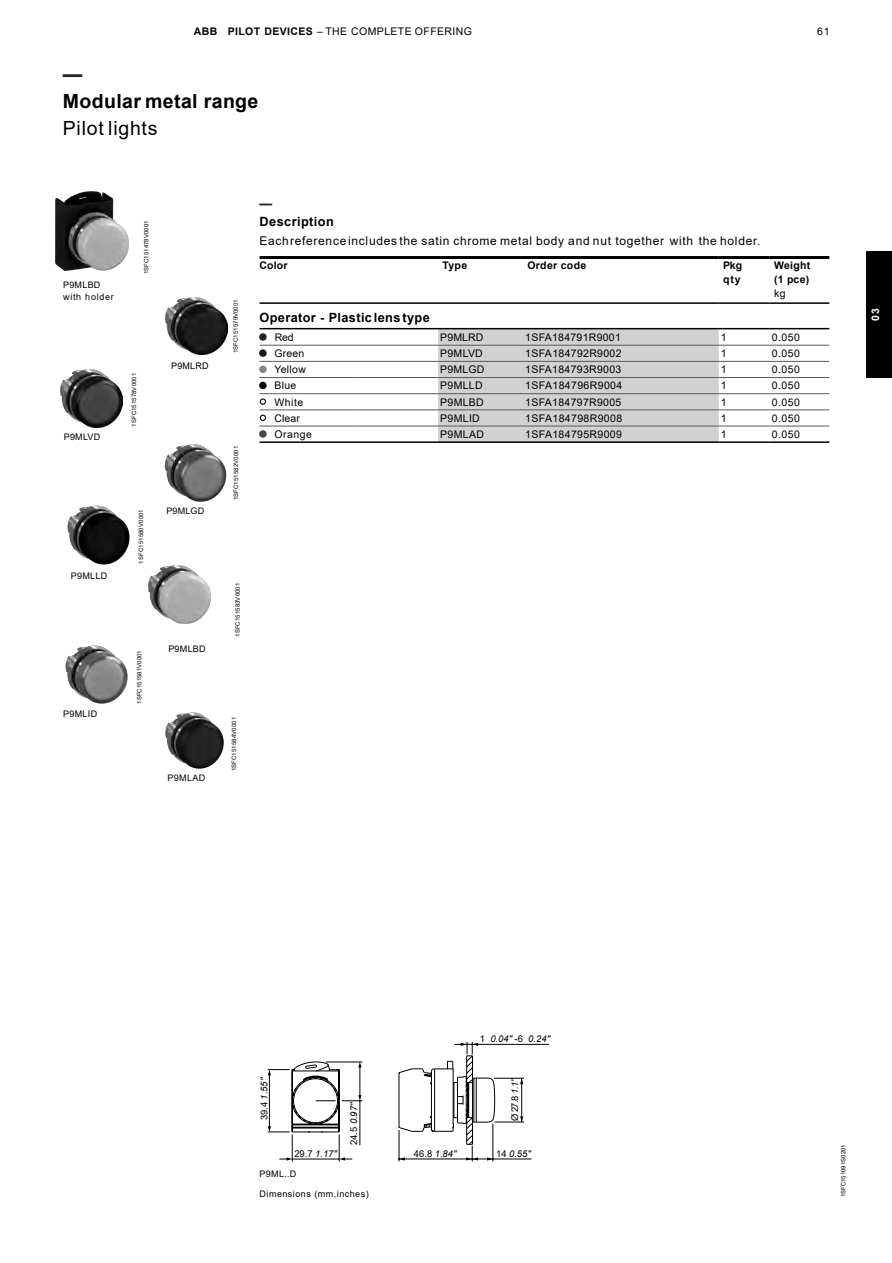
<style>
.page{position:relative;width:892px;height:1263px;background:#fff}
.page>*{position:absolute;margin:0;border:0;box-sizing:border-box;transform-origin:0 0}
.t1{font:700 19.5px "Arial";letter-spacing:.02em;color:#000}
.t2{font:19.5px "Arial";letter-spacing:.04em;color:#000}
.t3{font:700 19.5px "Arial";color:#232323}
.t4{font:700 12.75px "Arial";letter-spacing:.03em;color:#000}
.t5{font:700 12.75px "Arial";color:#232323}
.t6{font:12px "Arial";letter-spacing:.06em;color:#000}
.t7{font:10.5px "Arial";letter-spacing:.03em;color:#000}
.t8{font:700 10.5px/13.5px "Arial";letter-spacing:.025em;color:#000}
.t9{font:700 10.5px "Arial";color:#fff}
.t10{font:italic 9.45px "Arial";color:#000}
.t11{font:9.45px "Arial";color:#000}
.t12{font:9px "Arial";letter-spacing:.035em;color:#000}
.t13{font:9px "Arial";letter-spacing:.055em;color:#000}
.t14{font:9px/12px "Arial";letter-spacing:.08em;color:#000}
.t15{font:6px "Arial";letter-spacing:.015em;color:#000}
.s1{font-weight:700}
.s2{font-style:normal}
.s3{font-style:italic}
</style>
<div class="page">
<div style="left:438px;top:329px;width:281px;height:112px;background:#d1d1d1"></div>
<hr style="left:260px;top:256px;width:459px;height:3px;background:#000">
<hr style="left:719px;top:256px;width:51px;height:3px;background:#000">
<hr style="left:770px;top:256px;width:59px;height:3px;background:#000">
<hr style="left:272px;top:345px;width:81px;height:1px;background:#595959">
<hr style="left:272px;top:377px;width:81px;height:1px;background:#595959">
<hr style="left:272px;top:409px;width:81px;height:1px;background:#595959">
<hr style="left:353px;top:345px;width:85px;height:1px;background:#595959">
<hr style="left:353px;top:377px;width:85px;height:1px;background:#595959">
<hr style="left:353px;top:409px;width:85px;height:1px;background:#595959">
<hr style="left:438px;top:345px;width:85px;height:1px;background:#595959">
<hr style="left:438px;top:377px;width:85px;height:1px;background:#595959">
<hr style="left:438px;top:409px;width:85px;height:1px;background:#595959">
<hr style="left:523px;top:345px;width:196px;height:1px;background:#595959">
<hr style="left:523px;top:377px;width:196px;height:1px;background:#595959">
<hr style="left:523px;top:409px;width:196px;height:1px;background:#595959">
<hr style="left:719px;top:345px;width:51px;height:1px;background:#595959">
<hr style="left:719px;top:377px;width:51px;height:1px;background:#595959">
<hr style="left:719px;top:409px;width:51px;height:1px;background:#595959">
<hr style="left:770px;top:345px;width:59px;height:1px;background:#595959">
<hr style="left:770px;top:377px;width:59px;height:1px;background:#595959">
<hr style="left:770px;top:409px;width:59px;height:1px;background:#595959">
<hr style="left:272px;top:361px;width:81px;height:1px;background:#595959">
<hr style="left:272px;top:393px;width:81px;height:1px;background:#595959">
<hr style="left:272px;top:425px;width:81px;height:1px;background:#595959">
<hr style="left:353px;top:361px;width:85px;height:1px;background:#595959">
<hr style="left:353px;top:393px;width:85px;height:1px;background:#595959">
<hr style="left:353px;top:425px;width:85px;height:1px;background:#595959">
<hr style="left:438px;top:361px;width:85px;height:1px;background:#595959">
<hr style="left:438px;top:393px;width:85px;height:1px;background:#595959">
<hr style="left:438px;top:425px;width:85px;height:1px;background:#595959">
<hr style="left:523px;top:361px;width:196px;height:1px;background:#595959">
<hr style="left:523px;top:393px;width:196px;height:1px;background:#595959">
<hr style="left:523px;top:425px;width:196px;height:1px;background:#595959">
<hr style="left:719px;top:361px;width:51px;height:1px;background:#595959">
<hr style="left:719px;top:393px;width:51px;height:1px;background:#595959">
<hr style="left:719px;top:425px;width:51px;height:1px;background:#595959">
<hr style="left:770px;top:361px;width:59px;height:1px;background:#595959">
<hr style="left:770px;top:393px;width:59px;height:1px;background:#595959">
<hr style="left:770px;top:425px;width:59px;height:1px;background:#595959">
<hr style="left:260px;top:302px;width:459px;height:2px;background:#000">
<hr style="left:719px;top:302px;width:51px;height:2px;background:#000">
<hr style="left:770px;top:302px;width:59px;height:2px;background:#000">
<hr style="left:260px;top:328px;width:459px;height:1px;background:#000">
<hr style="left:719px;top:328px;width:51px;height:1px;background:#000">
<hr style="left:770px;top:328px;width:59px;height:1px;background:#000">
<hr style="left:260px;top:441px;width:459px;height:2px;background:#000">
<hr style="left:719px;top:441px;width:51px;height:2px;background:#000">
<hr style="left:770px;top:441px;width:59px;height:2px;background:#000">
<img style="left:166px;top:297px;width:61px;height:58px">
<img style="left:149px;top:565px;width:61px;height:58px">
<img style="left:164px;top:445px;width:62px;height:57px">
<img style="left:165px;top:712px;width:59px;height:57px">
<img style="left:56px;top:192px;width:73px;height:78px">
<img style="left:61px;top:369px;width:61px;height:58px">
<img style="left:65px;top:645px;width:63px;height:59px">
<img style="left:67px;top:505px;width:63px;height:60px">
<hr style="left:398px;top:1158px;width:133px;height:1px;background:#000">
<hr style="left:455px;top:1044px;width:94px;height:1px;background:#000">
<svg style="left:398px;top:1042px;width:126px;height:119px"></svg>
<svg style="left:268px;top:1061px;width:94px;height:100px"></svg>
<div style="left:867px;top:252px;width:25px;height:126px;background:#010101"></div>
<svg style="left:260px;top:345px;width:12px;height:82px"></svg>
<p class="t7" style="left:194px;top:27px;width:279px"><span class="s1">ABB PILOT DEVICES</span> – THE COMPLETE OFFERING</p>
<p class="t7" style="left:817px;top:27px;width:14px">61</p>
<h1 class="t3" style="left:63px;top:67px;width:21px">—</h1>
<h1 class="t1" style="left:63px;top:94px;width:197px">Modular metal range</h1>
<h1 class="t2" style="left:63px;top:121px;width:96px">Pilot lights</h1>
<p class="t14" style="left:63px;top:279px;width:52px">P9MLBD with holder</p>
<p class="t15" style="left:144px;top:274px;width:55px;rotate:-90deg">1SFC151478V0001</p>
<p class="t12" style="left:64px;top:433px;width:38px">P9MLVD</p>
<p class="t15" style="left:132px;top:427px;width:55px;rotate:-90deg">1SFC151578V0001</p>
<p class="t12" style="left:171px;top:363px;width:39px">P9MLRD</p>
<p class="t12" style="left:71px;top:572px;width:38px">P9MLLD</p>
<p class="t12" style="left:63px;top:710px;width:36px">P9MLID</p>
<p class="t15" style="left:139px;top:564px;width:56px;rotate:-90deg">1SFC151580V0001</p>
<p class="t12" style="left:166px;top:507px;width:39px">P9MLGD</p>
<p class="t15" style="left:137px;top:703px;width:55px;rotate:-90deg">1SFC151581V0001</p>
<p class="t12" style="left:168px;top:645px;width:39px">P9MLBD</p>
<p class="t12" style="left:167px;top:774px;width:39px">P9MLAD</p>
<p class="t15" style="left:233px;top:353px;width:55px;rotate:-90deg">1SFC151579V0001</p>
<p class="t15" style="left:234px;top:500px;width:56px;rotate:-90deg">1SFC151582V0001</p>
<p class="t5" style="left:260px;top:199px;width:14px">—</p>
<p class="t4" style="left:260px;top:217px;width:76px">Description</p>
<p class="t6" style="left:260px;top:236px;width:502px">Eachreferenceincludes the satin chrome metal body and nut together with the holder.</p>
<p class="t8" style="left:260px;top:260px;width:30px">Color</p>
<p class="t8" style="left:442px;top:260px;width:26px">Type</p>
<p class="t8" style="left:527px;top:260px;width:60px">Order code</p>
<p class="t8" style="left:723px;top:260px;width:21px">Pkg qty</p>
<p class="t8" style="left:774px;top:260px;width:38px">Weight (1 pce)</p>
<p class="t7" style="left:774px;top:289px;width:13px">kg</p>
<p class="t4" style="left:260px;top:313px;width:172px">Operator - Plastic lens type</p>
<p class="t7" style="left:275px;top:333px;width:20px">Red</p>
<p class="t7" style="left:440px;top:333px;width:45px">P9MLRD</p>
<p class="t7" style="left:525px;top:333px;width:97px">1SFA184791R9001</p>
<p class="t7" style="left:721px;top:333px;width:7px">1</p>
<p class="t7" style="left:772px;top:333px;width:29px">0.050</p>
<p class="t7" style="left:274px;top:349px;width:31px">Green</p>
<p class="t7" style="left:440px;top:349px;width:44px">P9MLVD</p>
<p class="t7" style="left:525px;top:349px;width:98px">1SFA184792R9002</p>
<p class="t7" style="left:721px;top:349px;width:7px">1</p>
<p class="t7" style="left:772px;top:349px;width:29px">0.050</p>
<p class="t7" style="left:274px;top:365px;width:33px">Yellow</p>
<p class="t7" style="left:440px;top:365px;width:46px">P9MLGD</p>
<p class="t7" style="left:525px;top:365px;width:98px">1SFA184793R9003</p>
<p class="t7" style="left:721px;top:365px;width:7px">1</p>
<p class="t7" style="left:772px;top:365px;width:29px">0.050</p>
<p class="t7" style="left:274px;top:382px;width:23px">Blue</p>
<p class="t7" style="left:440px;top:382px;width:44px">P9MLLD</p>
<p class="t7" style="left:525px;top:382px;width:99px">1SFA184796R9004</p>
<p class="t7" style="left:721px;top:382px;width:7px">1</p>
<p class="t7" style="left:772px;top:382px;width:29px">0.050</p>
<p class="t7" style="left:274px;top:398px;width:31px">White</p>
<p class="t7" style="left:440px;top:398px;width:45px">P9MLBD</p>
<p class="t7" style="left:525px;top:398px;width:98px">1SFA184797R9005</p>
<p class="t7" style="left:721px;top:398px;width:7px">1</p>
<p class="t7" style="left:772px;top:398px;width:29px">0.050</p>
<p class="t7" style="left:274px;top:414px;width:27px">Clear</p>
<p class="t7" style="left:440px;top:414px;width:41px">P9MLID</p>
<p class="t7" style="left:525px;top:414px;width:98px">1SFA184798R9008</p>
<p class="t7" style="left:721px;top:414px;width:7px">1</p>
<p class="t7" style="left:772px;top:414px;width:29px">0.050</p>
<p class="t7" style="left:274px;top:430px;width:39px">Orange</p>
<p class="t7" style="left:440px;top:430px;width:45px">P9MLAD</p>
<p class="t7" style="left:525px;top:430px;width:98px">1SFA184795R9009</p>
<p class="t7" style="left:721px;top:430px;width:7px">1</p>
<p class="t7" style="left:772px;top:430px;width:29px">0.050</p>
<p class="t15" style="left:236px;top:637px;width:56px;rotate:-90deg">1SFC151583V0001</p>
<p class="t15" style="left:232px;top:771px;width:56px;rotate:-90deg">1SFC151584V0001</p>
<p class="t9" style="left:872px;top:321px;width:14px;rotate:-90deg">03</p>
<p class="t10" style="left:260px;top:1120px;width:44px;rotate:-90deg"><span class="s2">39.4</span> 1.55"</p>
<p class="t10" style="left:294px;top:1150px;width:44px"><span class="s2">29.7</span> 1.17"</p>
<p class="t10" style="left:350px;top:1145px;width:44px;rotate:-90deg"><span class="s2">24.5</span> 0.97"</p>
<p class="t12" style="left:260px;top:1170px;width:38px">P9ML..D</p>
<p class="t13" style="left:260px;top:1190px;width:111px">Dimensions (mm,inches)</p>
<p class="t10" style="left:480px;top:1035px;width:72px"><span class="s2">1</span> 0.04" <span class="s2">-6</span> 0.24"</p>
<p class="t11" style="left:511px;top:1121px;width:44px;rotate:-90deg">Ø 27.8 <span class="s3">1.1"</span></p>
<p class="t10" style="left:414px;top:1150px;width:44px"><span class="s2">46.8</span> 1.84"</p>
<p class="t10" style="left:496px;top:1150px;width:36px"><span class="s2">14</span> 0.55"</p>
<p class="t15" style="left:841px;top:1197px;width:54px;rotate:-90deg">1SFC151091S0201</p>
</div>
